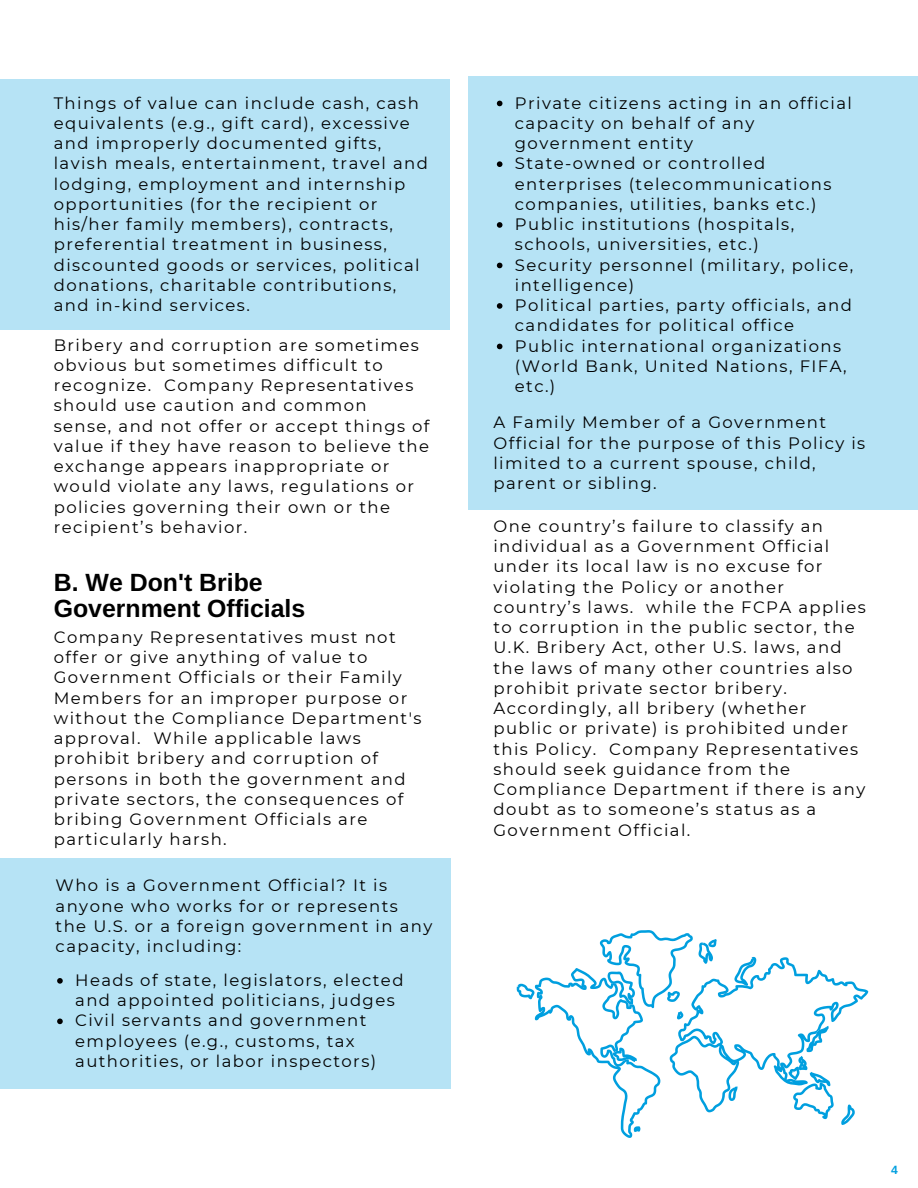
<style>
.page{position:relative;width:918px;height:1188px;background:#fff}
.page>*{position:absolute;margin:0;border:0;box-sizing:border-box;transform-origin:0 0}
.t1{font:700 24.9px/25.8px "Arimo";color:#000}
.t2{font:16.5px/20.2px "Montserrat";letter-spacing:.085em;color:#000}
.t3{font:700 12px "Arimo";color:#009fdf}
</style>
<div class="page">
<div style="left:0;top:79px;width:450px;height:251px;background:#b6e3f5"></div>
<div style="left:0;top:858px;width:451px;height:231px;background:#b6e3f5"></div>
<div style="left:468px;top:77px;width:450px;height:433px;background:#b6e3f5"></div>
<svg style="left:57px;top:978px;width:6px;height:6px"></svg>
<svg style="left:57px;top:1019px;width:6px;height:5px"></svg>
<svg style="left:497px;top:101px;width:5px;height:5px"></svg>
<svg style="left:497px;top:161px;width:5px;height:6px"></svg>
<svg style="left:497px;top:222px;width:5px;height:6px"></svg>
<svg style="left:497px;top:263px;width:5px;height:5px"></svg>
<svg style="left:497px;top:303px;width:5px;height:6px"></svg>
<svg style="left:497px;top:344px;width:5px;height:5px"></svg>
<svg style="left:517px;top:930px;width:351px;height:208px"></svg>
<p class="t2" style="left:54px;top:92px;width:376px">Things of value can include cash, cash equivalents (e.g., gift card), excessive and improperly documented gifts, lavish meals, entertainment, travel and lodging, employment and internship opportunities (for the recipient or his/her family members), contracts, preferential treatment in business, discounted goods or services, political donations, charitable contributions, and in-kind services.</p>
<p class="t2" style="left:54px;top:335px;width:377px">Bribery and corruption are sometimes obvious but sometimes difficult to recognize. Company Representatives should use caution and common<br>sense, and not offer or accept things of value if they have reason to believe the exchange appears inappropriate or would violate any laws, regulations or policies governing their own or the recipient’s behavior.</p>
<h2 class="t1" style="left:54px;top:570px;width:253px">B. We Don't Bribe<br>Government Officials</h2>
<p class="t2" style="left:54px;top:627px;width:369px">Company Representatives must not offer or give anything of value to Government Officials or their Family Members for an improper purpose or without the Compliance Department's approval. While applicable laws prohibit bribery and corruption of persons in both the government and private sectors, the consequences of bribing Government Officials are particularly harsh.</p>
<p class="t2" style="left:56px;top:875px;width:378px">Who is a Government Official? It is anyone who works for or represents the U.S. or a foreign government in any capacity, including:</p>
<p class="t2" style="left:75px;top:970px;width:330px">Heads of state, legislators, elected and appointed politicians, judges</p>
<p class="t2" style="left:75px;top:1010px;width:303px">Civil servants and government employees (e.g., customs, tax authorities, or labor inspectors)</p>
<p class="t2" style="left:515px;top:92px;width:339px">Private citizens acting in an official capacity on behalf of any government entity</p>
<p class="t2" style="left:515px;top:153px;width:318px">State-owned or controlled enterprises (telecommunications companies, utilities, banks etc.)</p>
<p class="t2" style="left:515px;top:214px;width:281px">Public institutions (hospitals, schools, universities, etc.)</p>
<p class="t2" style="left:515px;top:254px;width:340px">Security personnel (military, police, intelligence)</p>
<p class="t2" style="left:515px;top:295px;width:338px">Political parties, party officials, and candidates for political office</p>
<p class="t2" style="left:515px;top:335px;width:333px">Public international organizations (World Bank, United Nations, FIFA, etc.)</p>
<p class="t2" style="left:493px;top:412px;width:373px">A Family Member of a Government<br>Official for the purpose of this Policy is limited to a current spouse, child, parent or sibling.</p>
<p class="t2" style="left:493px;top:516px;width:374px">One country’s failure to classify an individual as a Government Official under its local law is no excuse for violating the Policy or another country’s laws. while the FCPA applies to corruption in the public sector, the</p>
<p class="t2" style="left:493px;top:637px;width:373px">U.K. Bribery Act, other U.S. laws, and the laws of many other countries also prohibit private sector bribery.<br>Accordingly, all bribery (whether public or private) is prohibited under this Policy. Company Representatives should seek guidance from the Compliance Department if there is any doubt as to someone’s status as a Government Official.</p>
<p class="t3" style="left:891px;top:1163px;width:8px">4</p>
</div>
